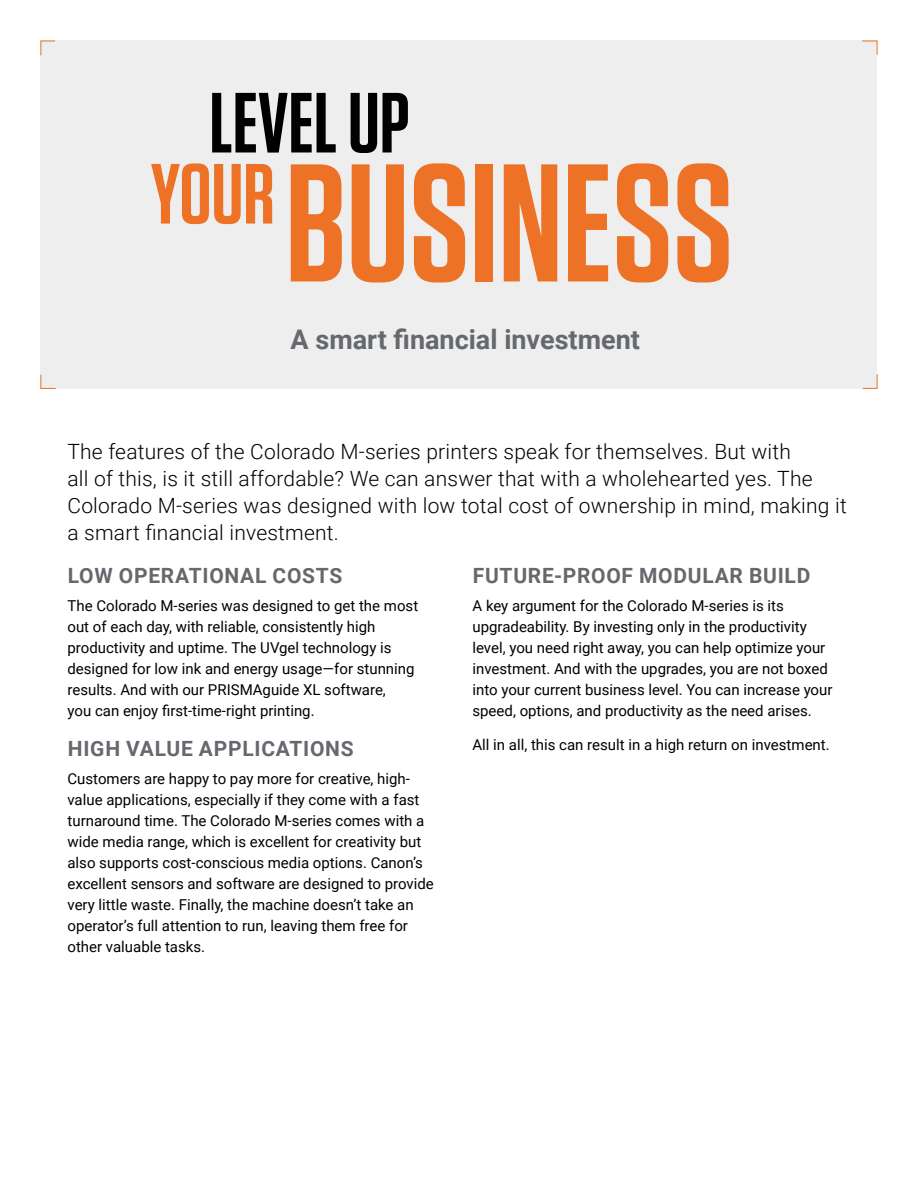
<style>
.page{position:relative;width:918px;height:1188px;background:#fff}
.page>*{position:absolute;margin:0;border:0;box-sizing:border-box;transform-origin:0 0}
.t1{font:700 27px "Roboto";color:#65686d}
.t2{font:300 21px/27px "Roboto";letter-spacing:.01em;color:#000001}
.t3{font:700 21px "Roboto";letter-spacing:.035em;color:#65686d}
.t4{font:15px/21px "Roboto";color:#000001}
</style>
<div class="page">
<div style="left:40px;top:40px;width:838px;height:349px;background:#eee"></div>
<svg style="left:212px;top:93px;width:124px;height:60px"></svg>
<svg style="left:351px;top:93px;width:26px;height:60px"></svg>
<svg style="left:383px;top:93px;width:25px;height:59px"></svg>
<svg style="left:151px;top:163px;width:121px;height:61px"></svg>
<svg style="left:291px;top:164px;width:51px;height:117px"></svg>
<svg style="left:352px;top:164px;width:52px;height:118px"></svg>
<svg style="left:414px;top:163px;width:51px;height:119px"></svg>
<div style="left:475px;top:164px;width:18px;height:117px;background:#ed7226"></div>
<svg style="left:504px;top:164px;width:53px;height:117px"></svg>
<svg style="left:568px;top:164px;width:40px;height:117px"></svg>
<svg style="left:617px;top:163px;width:51px;height:119px"></svg>
<svg style="left:677px;top:163px;width:52px;height:119px"></svg>
<svg style="left:862px;top:40px;width:16px;height:16px"></svg>
<svg style="left:862px;top:373px;width:16px;height:16px"></svg>
<svg style="left:40px;top:40px;width:16px;height:16px"></svg>
<svg style="left:40px;top:374px;width:16px;height:15px"></svg>
<h1 class="t1" style="left:291px;top:320px;width:351px">A smart financial investment</h1>
<p class="t2" style="left:68px;top:437px;width:781px">The features of the Colorado M-series printers speak for themselves. But with<br>all of this, is it still affordable? We can answer that with a wholehearted yes. The Colorado M-series was designed with low total cost of ownership in mind, making it a smart financial investment.</p>
<h2 class="t3" style="left:68px;top:561px;width:276px">LOW OPERATIONAL COSTS</h2>
<p class="t4" style="left:68px;top:594px;width:352px">The Colorado M-series was designed to get the most out of each day, with reliable, consistently high productivity and uptime. The UVgel technology is designed for low ink and energy usage—for stunning results. And with our PRISMAguide XL software,<br>you can enjoy first-time-right printing.</p>
<h2 class="t3" style="left:68px;top:734px;width:287px">HIGH VALUE APPLICATIONS</h2>
<p class="t4" style="left:68px;top:767px;width:368px">Customers are happy to pay more for creative, high&shy;value applications, especially if they come with a fast turnaround time. The Colorado M-series comes with a wide media range, which is excellent for creativity but also supports cost-conscious media options. Canon’s excellent sensors and software are designed to provide very little waste. Finally, the machine doesn’t take an operator’s full attention to run, leaving them free for other valuable tasks.</p>
<h2 class="t3" style="left:473px;top:561px;width:339px">FUTURE-PROOF MODULAR BUILD</h2>
<p class="t4" style="left:472px;top:594px;width:362px">A key argument for the Colorado M-series is its upgradeability. By investing only in the productivity level, you need right away, you can help optimize your investment. And with the upgrades, you are not boxed into your current business level. You can increase your speed, options, and productivity as the need arises.</p>
<p class="t4" style="left:472px;top:734px;width:359px">All in all, this can result in a high return on investment.</p>
</div>
